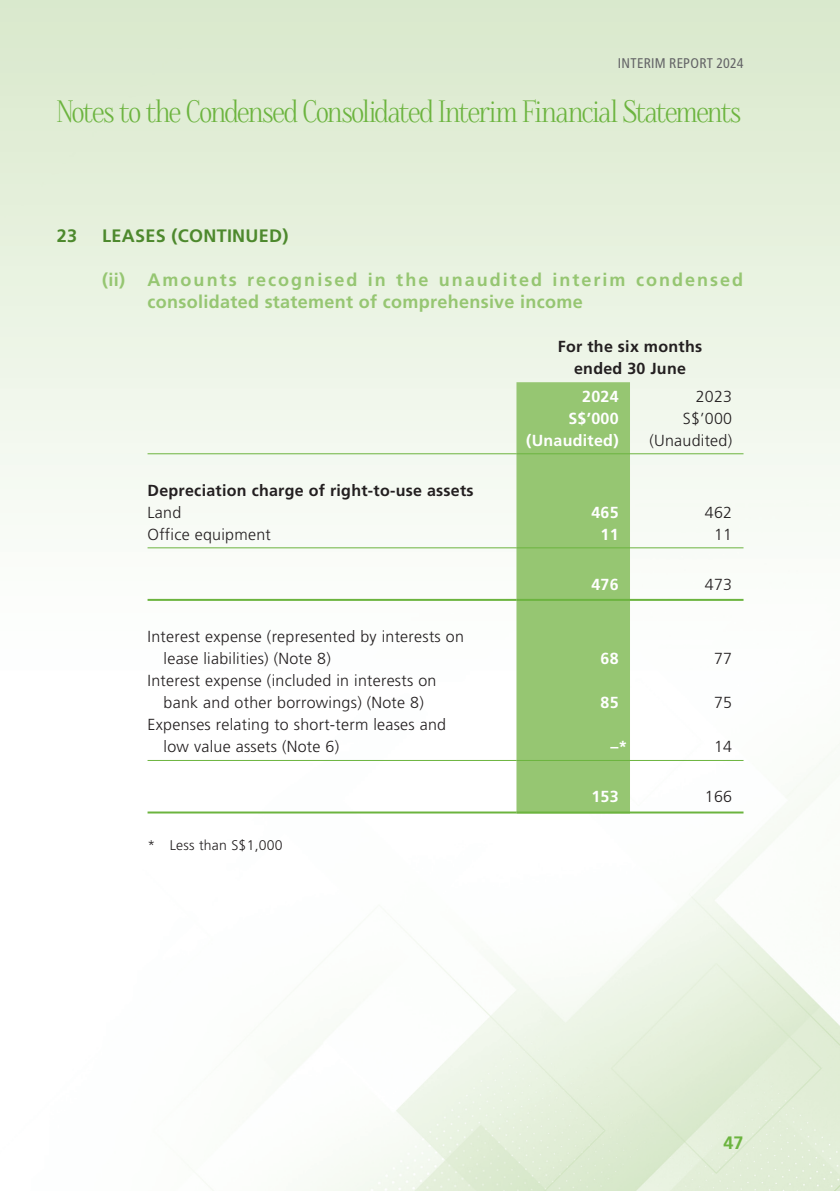
<style>
.page{position:relative;width:840px;height:1191px;background:#fff}
.page>*{position:absolute;margin:0;border:0;box-sizing:border-box;transform-origin:0 0}
.t1{font:30px "Foglihten";letter-spacing:-.06em;color:#6cb43f;scale:.85 1}
._02_H2{font:700 18px/22px "Frutiger LT Std";letter-spacing:.11em;color:#96c672}
._01_H1{font:700 18px "Frutiger LT Std";letter-spacing:.015em;color:#4d892d}
.t2{font:700 18px "Frutiger LT Std";color:#6cb43f}
._50_Table_txt{font:300 16px/22px "Frutiger LT Std";letter-spacing:.015em;color:#231f20}
._50_Table_txt-2{font:700 16px "Frutiger LT Std";letter-spacing:.015em;color:#231f20}
._50_Table_txt-3{font:700 16px "Frutiger LT Std";letter-spacing:.015em;color:#fff}
.t3{font:condensed 14px "Frutiger LT Std";letter-spacing:.02em;color:#636366}
._06_Notes{font:300 14px "Frutiger LT Std";letter-spacing:.015em;color:#231f20}
</style>
<div class="page">
<img style="left:0;top:0;width:839px;height:1191px">
<div style="left:516px;top:382px;width:113px;height:429px;background:#96c672"></div>
<hr style="left:147px;top:453px;width:369px;height:1px;background:#6cb43f">
<hr style="left:516px;top:453px;width:113px;height:1px;background:#6cb43f">
<hr style="left:629px;top:453px;width:114px;height:1px;background:#6cb43f">
<hr style="left:147px;top:547px;width:369px;height:1px;background:#6cb43f">
<hr style="left:516px;top:547px;width:113px;height:1px;background:#6cb43f">
<hr style="left:629px;top:547px;width:114px;height:1px;background:#6cb43f">
<hr style="left:147px;top:599px;width:369px;height:2px;background:#6cb43f">
<hr style="left:516px;top:599px;width:113px;height:2px;background:#6cb43f">
<hr style="left:629px;top:599px;width:114px;height:2px;background:#6cb43f">
<hr style="left:147px;top:760px;width:369px;height:1px;background:#6cb43f">
<hr style="left:516px;top:760px;width:113px;height:1px;background:#6cb43f">
<hr style="left:629px;top:760px;width:114px;height:1px;background:#6cb43f">
<hr style="left:147px;top:811px;width:369px;height:2px;background:#6cb43f">
<hr style="left:516px;top:811px;width:113px;height:2px;background:#6cb43f">
<hr style="left:629px;top:811px;width:114px;height:2px;background:#6cb43f">
<p class="t3" style="left:617px;top:55px;width:127px">INTERIM REPORT 2024</p>
<h1 class="t1" style="left:57px;top:95px;width:806px">Notes to the Condensed Consolidated Interim Financial Statements</h1>
<p class="_01_H1" style="left:57px;top:225px;width:22px">23</p>
<p class="_01_H1" style="left:102px;top:225px;width:188px">LEASES (CONTINUED)</p>
<p class="_02_H2" style="left:147px;top:269px;width:597px;text-indent:-45px">(ii) Amounts recognised in the unaudited interim condensed consolidated statement of comprehensive income</p>
<p class="_50_Table_txt-2" style="left:557px;top:337px;width:146px">For the six months</p>
<p class="_50_Table_txt-2" style="left:573px;top:359px;width:113px">ended 30 June</p>
<p class="_50_Table_txt-3" style="left:582px;top:386px;width:38px">2024</p>
<p class="_50_Table_txt" style="left:695px;top:385px;width:38px">2023</p>
<p class="_50_Table_txt-3" style="left:568px;top:408px;width:52px">S$’000</p>
<p class="_50_Table_txt" style="left:682px;top:407px;width:51px">S$’000</p>
<p class="_50_Table_txt-3" style="left:525px;top:430px;width:94px">(Unaudited)</p>
<p class="_50_Table_txt" style="left:649px;top:429px;width:84px">(Unaudited)</p>
<p class="_50_Table_txt-2" style="left:147px;top:480px;width:327px">Depreciation charge of right-to-use assets</p>
<p class="_50_Table_txt" style="left:147px;top:501px;width:35px">Land</p>
<p class="_50_Table_txt-3" style="left:591px;top:502px;width:29px">465</p>
<p class="_50_Table_txt" style="left:704px;top:501px;width:29px">462</p>
<p class="_50_Table_txt" style="left:147px;top:523px;width:125px">Office equipment</p>
<p class="_50_Table_txt-3" style="left:600px;top:524px;width:20px">11</p>
<p class="_50_Table_txt" style="left:713px;top:523px;width:20px">11</p>
<p class="_50_Table_txt-3" style="left:591px;top:574px;width:29px">476</p>
<p class="_50_Table_txt" style="left:704px;top:573px;width:29px">473</p>
<p class="_50_Table_txt" style="left:163px;top:626px;width:302px;text-indent:-16px">Interest expense (represented by interests on lease liabilities) (Note 8)</p>
<p class="_50_Table_txt" style="left:147px;top:670px;width:290px;text-align:center">Interest expense (included in interests on bank and other borrowings) (Note 8)</p>
<p class="_50_Table_txt" style="left:163px;top:714px;width:284px;text-indent:-16px">Expenses relating to short-term leases and low value assets (Note 6)</p>
<p class="_06_Notes" style="left:147px;top:837px;width:136px">* Less than S$1,000</p>
<p class="_50_Table_txt-3" style="left:600px;top:649px;width:20px">68</p>
<p class="_50_Table_txt" style="left:713px;top:648px;width:20px">77</p>
<p class="_50_Table_txt-3" style="left:600px;top:693px;width:20px">85</p>
<p class="_50_Table_txt" style="left:713px;top:692px;width:20px">75</p>
<p class="_50_Table_txt-3" style="left:610px;top:737px;width:19px">–*</p>
<p class="_50_Table_txt" style="left:713px;top:736px;width:20px">14</p>
<p class="_50_Table_txt-3" style="left:591px;top:787px;width:29px">153</p>
<p class="_50_Table_txt" style="left:704px;top:786px;width:29px">166</p>
<p class="t2" style="left:723px;top:1132px;width:22px">47</p>
</div>
